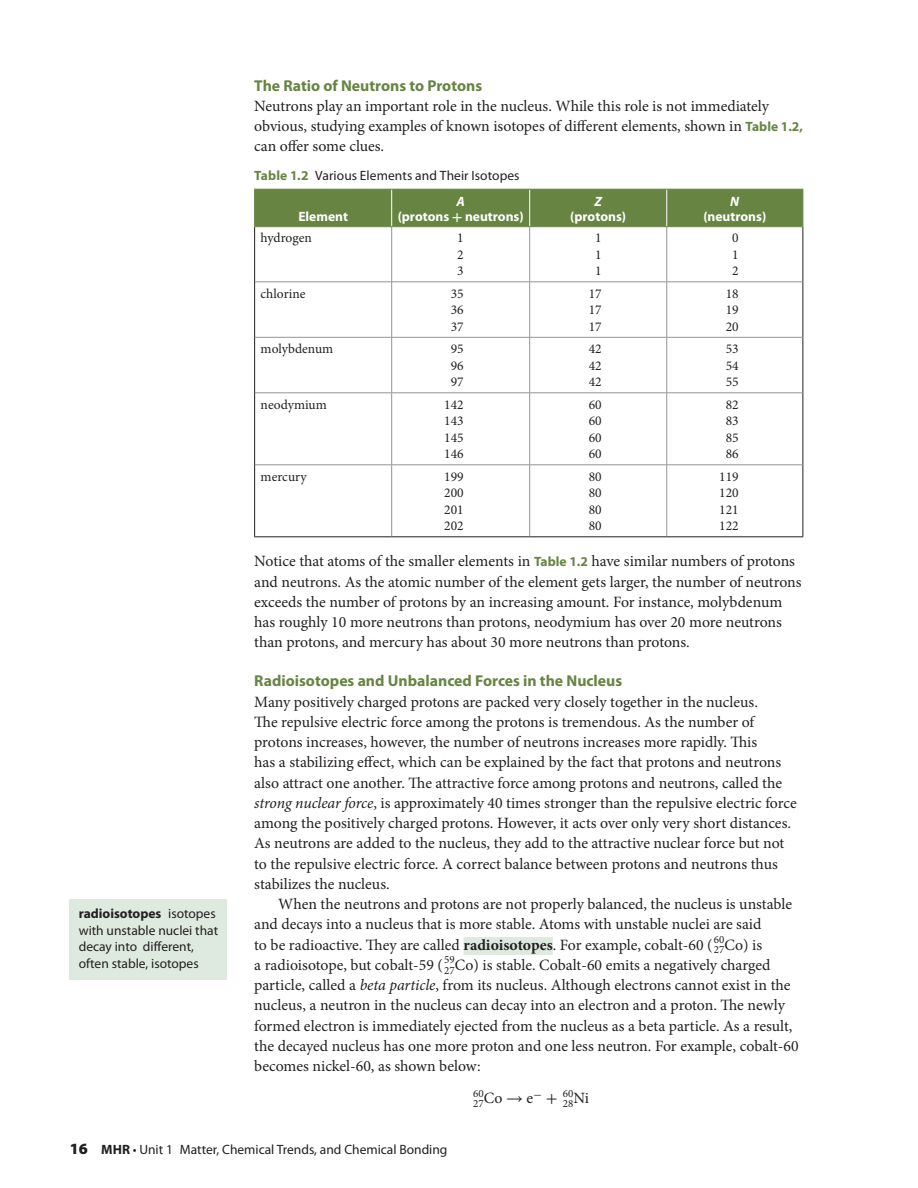
<style>
.page{position:relative;width:918px;height:1188px;background:#fff}
.page>*{position:absolute;margin:0;border:0;box-sizing:border-box;transform-origin:0 0}
.t1{font:15.75px/20.2px "Minion Pro";color:#231f20}
.t2{font:700 15.75px "Myriad Pro";color:#678442}
.t3{font:13.5px/16.5px "Myriad Pro";color:#231f20}
.t4{font:13.5px/16.5px "Minion Pro";color:#231f20;text-align:justify}
.t5{font:700 13.5px/15px "Myriad Pro";color:#fff;text-align:center}
.t6{font:italic 700 13.5px "Myriad Pro";color:#fff}
.t7{font:10.95px "Minion Pro";color:#231f20}
.s1{font-weight:700}
.s2{font-family:"Myriad Pro";font-weight:700;font-size:13.5px;color:#678442}
.s3{font-weight:700;color:#678442}
.s4{font-style:italic}
.s5{font-family:"Uni Math"}
.s6{font-size:15.75px}
.s7{font-family:"Uni Math";font-size:15.75px}
.s8{font-weight:900;font-size:15.75px}
</style>
<div class="page">
<div style="left:464px;top:937px;width:89px;height:18px;background:#deeadf"></div>
<div style="left:255px;top:190px;width:548px;height:36px;background:#678442"></div>
<svg style="left:255px;top:227px;width:548px;height:309px"></svg>
<hr style="left:391px;top:190px;width:1px;height:36px;background:#fff">
<hr style="left:529px;top:190px;width:1px;height:36px;background:#fff">
<hr style="left:666px;top:190px;width:1px;height:36px;background:#fff">
<hr style="left:254px;top:227px;width:1px;height:55px;background:#231f20">
<hr style="left:803px;top:227px;width:1px;height:55px;background:#231f20">
<hr style="left:254px;top:282px;width:1px;height:55px;background:#231f20">
<hr style="left:803px;top:282px;width:1px;height:55px;background:#231f20">
<hr style="left:254px;top:337px;width:1px;height:56px;background:#231f20">
<hr style="left:803px;top:337px;width:1px;height:56px;background:#231f20">
<hr style="left:254px;top:393px;width:1px;height:72px;background:#231f20">
<hr style="left:803px;top:393px;width:1px;height:72px;background:#231f20">
<hr style="left:254px;top:465px;width:1px;height:71px;background:#231f20">
<hr style="left:803px;top:465px;width:1px;height:71px;background:#231f20">
<hr style="left:254px;top:536px;width:549px;height:1px;background:#231f20">
<hr style="left:391px;top:227px;width:1px;height:55px;background:#939598">
<hr style="left:529px;top:227px;width:1px;height:55px;background:#939598">
<hr style="left:666px;top:227px;width:1px;height:55px;background:#939598">
<hr style="left:255px;top:282px;width:275px;height:1px;background:#939598">
<hr style="left:391px;top:282px;width:1px;height:55px;background:#939598">
<hr style="left:530px;top:282px;width:137px;height:1px;background:#939598">
<hr style="left:529px;top:282px;width:1px;height:55px;background:#939598">
<hr style="left:667px;top:282px;width:135px;height:1px;background:#939598">
<hr style="left:666px;top:282px;width:1px;height:55px;background:#939598">
<hr style="left:255px;top:337px;width:275px;height:1px;background:#939598">
<hr style="left:391px;top:338px;width:1px;height:55px;background:#939598">
<hr style="left:530px;top:337px;width:137px;height:1px;background:#939598">
<hr style="left:529px;top:338px;width:1px;height:55px;background:#939598">
<hr style="left:667px;top:337px;width:135px;height:1px;background:#939598">
<hr style="left:666px;top:338px;width:1px;height:55px;background:#939598">
<hr style="left:255px;top:393px;width:275px;height:1px;background:#939598">
<hr style="left:391px;top:393px;width:1px;height:72px;background:#939598">
<hr style="left:530px;top:393px;width:137px;height:1px;background:#939598">
<hr style="left:529px;top:393px;width:1px;height:72px;background:#939598">
<hr style="left:667px;top:393px;width:135px;height:1px;background:#939598">
<hr style="left:666px;top:393px;width:1px;height:72px;background:#939598">
<hr style="left:255px;top:465px;width:275px;height:1px;background:#939598">
<hr style="left:391px;top:465px;width:1px;height:71px;background:#939598">
<hr style="left:530px;top:465px;width:137px;height:1px;background:#939598">
<hr style="left:529px;top:465px;width:1px;height:71px;background:#939598">
<hr style="left:667px;top:465px;width:135px;height:1px;background:#939598">
<hr style="left:666px;top:465px;width:1px;height:71px;background:#939598">
<hr style="left:254px;top:189px;width:138px;height:1px;background:#678442">
<hr style="left:254px;top:190px;width:1px;height:36px;background:#678442">
<hr style="left:392px;top:189px;width:411px;height:1px;background:#678442">
<hr style="left:803px;top:190px;width:1px;height:36px;background:#678442">
<hr style="left:254px;top:226px;width:549px;height:1px;background:#678442">
<div style="left:70px;top:899px;width:157px;height:81px;background:#deeadf"></div>
<p class="t3" style="left:79px;top:906px;width:141px"><span class="s1">radioisotopes</span> isotopes with unstable nuclei that decay into different, often stable, isotopes</p>
<p class="t2" style="left:254px;top:79px;width:229px">The Ratio of Neutrons to Protons</p>
<p class="t1" style="left:254px;top:97px;width:550px">Neutrons play an important role in the nucleus. While this role is not immediately obvious, studying examples of known isotopes of different elements, shown in <span class="s2">Table 1.2, </span>can offer some clues.</p>
<p class="t3" style="left:254px;top:168px;width:267px"><span class="s3">Table 1.2</span> Various Elements and Their Isotopes</p>
<p class="t5" style="left:298px;top:210px;width:51px">Element</p>
<p class="t5" style="left:398px;top:195px;width:127px"><span class="s4">A<br></span>(protons <span class="s5">+</span> neutrons)</p>
<p class="t6" style="left:594px;top:193px;width:9px">Z</p>
<p class="t6" style="left:730px;top:193px;width:10px">N</p>
<p class="t5" style="left:703px;top:210px;width:64px">(neutrons)</p>
<p class="t5" style="left:570px;top:210px;width:57px">(protons)</p>
<p class="t4" style="left:261px;top:231px;width:53px">hydrogen</p>
<p class="t4" style="left:457px;top:231px;width:8px">1<br>2<br>3</p>
<p class="t4" style="left:595px;top:231px;width:8px">1<br>1<br>1</p>
<p class="t4" style="left:732px;top:231px;width:8px">0<br>1<br>2</p>
<p class="t4" style="left:261px;top:286px;width:46px">chlorine</p>
<p class="t4" style="left:451px;top:286px;width:14px">35<br>36<br>37</p>
<p class="t4" style="left:589px;top:286px;width:14px">17<br>17<br>17</p>
<p class="t4" style="left:726px;top:286px;width:14px">18<br>19<br>20</p>
<p class="t4" style="left:261px;top:342px;width:74px">molybdenum</p>
<p class="t4" style="left:451px;top:342px;width:14px">95<br>96<br>97</p>
<p class="t4" style="left:589px;top:342px;width:14px">42<br>42<br>42</p>
<p class="t4" style="left:726px;top:342px;width:14px">53<br>54<br>55</p>
<p class="t4" style="left:261px;top:397px;width:68px">neodymium</p>
<p class="t4" style="left:444px;top:397px;width:21px">142<br>143<br>145<br>146</p>
<p class="t4" style="left:589px;top:397px;width:14px">60<br>60<br>60<br>60</p>
<p class="t4" style="left:726px;top:397px;width:14px">82<br>83<br>85<br>86</p>
<p class="t4" style="left:261px;top:469px;width:48px">mercury</p>
<p class="t4" style="left:444px;top:469px;width:21px">199<br>200<br>201<br>202</p>
<p class="t4" style="left:589px;top:469px;width:14px">80<br>80<br>80<br>80</p>
<p class="t4" style="left:719px;top:469px;width:21px">119<br>120<br>121<br>122</p>
<p class="t1" style="left:254px;top:553px;width:549px">Notice that atoms of the smaller elements in <span class="s2">Table 1.2</span> have similar numbers of protons and neutrons. As the atomic number of the element gets larger, the number of neutrons exceeds the number of protons by an increasing amount. For instance, molybdenum has roughly 10 more neutrons than protons, neodymium has over 20 more neutrons than protons, and mercury has about 30 more neutrons than protons.</p>
<p class="t2" style="left:254px;top:675px;width:370px">Radioisotopes and Unbalanced Forces in the Nucleus</p>
<p class="t1" style="left:254px;top:693px;width:544px">Many positively charged protons are packed very closely together in the nucleus.<br>The repulsive electric force among the protons is tremendous. As the number of protons increases, however, the number of neutrons increases more rapidly. This<br>has a stabilizing effect, which can be explained by the fact that protons and neutrons also attract one another. The attractive force among protons and neutrons, called the <span class="s4">strong nuclear force</span>, is approximately 40 times stronger than the repulsive electric force among the positively charged protons. However, it acts over only very short distances.<br>As neutrons are added to the nucleus, they add to the attractive nuclear force but not to the repulsive electric force. A correct balance between protons and neutrons thus stabilizes the nucleus.</p>
<p class="t1" style="left:254px;top:895px;width:539px;text-indent:24px">When the neutrons and protons are not properly balanced, the nucleus is unstable and decays into a nucleus that is more stable. Atoms with unstable nuclei are said<br>to be radioactive. They are called <span class="s1">radioisotopes</span>. For example, cobalt-60 ( <sub>27</sub></p>
<p class="t1" style="left:714px;top:936px;width:50px"><sup>60</sup> Co) is</p>
<p class="t1" style="left:254px;top:956px;width:546px;text-indent:190px"><sup>59</sup> Co) is stable. Cobalt-60 emits a negatively charged particle, called a <span class="s4">beta particle</span>, from its nucleus. Although electrons cannot exist in the nucleus, a neutron in the nucleus can decay into an electron and a proton. The newly formed electron is immediately ejected from the nucleus as a beta particle. As a result, the decayed nucleus has one more proton and one less neutron. For example, cobalt-60 becomes nickel-60, as shown below:</p>
<p class="t7" style="left:473px;top:1099px;width:12px">27</p>
<p class="t1" style="left:254px;top:956px;width:202px">a radioisotope, but cobalt-59 ( <sub>27</sub></p>
<p class="t7" style="left:473px;top:1094px;width:102px">60 <span class="s6">Co</span> <span class="s7">→</span> <span class="s6">e</span><sup>-</sup> <span class="s7">+</span> 28</p>
<p class="t7" style="left:563px;top:1089px;width:28px">60 <span class="s6">Ni</span></p>
<p class="t3" style="left:70px;top:1142px;width:379px"><span class="s8">16</span> <span class="s1">MHR</span> • Unit 1 Matter, Chemical Trends, and Chemical Bonding</p>
</div>
